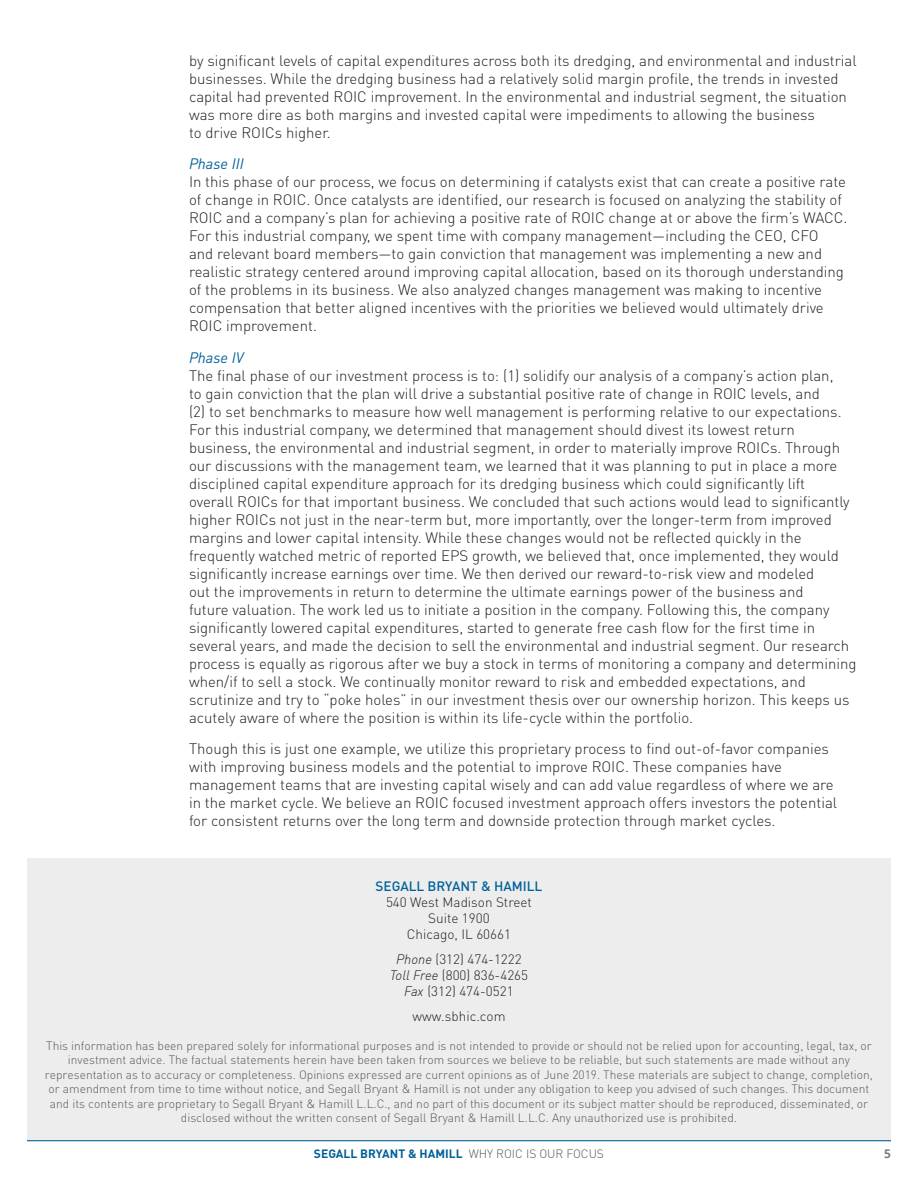
<style>
.page{position:relative;width:918px;height:1188px;background:#fff}
.page>*{position:absolute;margin:0;border:0;box-sizing:border-box;transform-origin:0 0}
.t1{font:300 15px/18px "DIN Pro";color:#231f20}
.t2{font:300 13.5px/16.2px "DIN Pro";color:#231f20;text-align:center}
.t3{font:300 12px/14.4px "DIN Pro";color:#54575a;text-align:center}
.t4{font:700 12px "DIN Pro";color:#006198}
.t5{font:700 12px "Open Sans";color:#7d8082}
.s1{font-family:"DIN";font-weight:400;font-style:italic;color:#006198}
.s2{font-weight:500;color:#006198}
.s3{font-family:"DIN";font-style:italic}
.s4{font-weight:300;color:#54575a}
</style>
<div class="page">
<hr style="left:27px;top:1140px;width:864px;height:1px;background:#006198">
<div style="left:27px;top:859px;width:864px;height:281px;background:#eeedee"></div>
<p class="t1" style="left:189px;top:51px;width:669px">by significant levels of capital expenditures across both its dredging, and environmental and industrial businesses. While the dredging business had a relatively solid margin profile, the trends in invested capital had prevented ROIC improvement. In the environmental and industrial segment, the situation was more dire as both margins and invested capital were impediments to allowing the business<br>to drive ROICs higher.</p>
<p class="t1" style="left:189px;top:154px;width:660px"><span class="s1">Phase III<br></span>In this phase of our process, we focus on determining if catalysts exist that can create a positive rate of change in ROIC. Once catalysts are identified, our research is focused on analyzing the stability of ROIC and a company’s plan for achieving a positive rate of ROIC change at or above the firm’s WACC.<br>For this industrial company, we spent time with company management—including the CEO, CFO<br>and relevant board members—to gain conviction that management was implementing a new and realistic strategy centered around improving capital allocation, based on its thorough understanding of the problems in its business. We also analyzed changes management was making to incentive compensation that better aligned incentives with the priorities we believed would ultimately drive ROIC improvement.</p>
<p class="t1" style="left:189px;top:348px;width:669px"><span class="s1">Phase IV<br></span>The final phase of our investment process is to: (1) solidify our analysis of a company’s action plan,<br>to gain conviction that the plan will drive a substantial positive rate of change in ROIC levels, and<br>(2) to set benchmarks to measure how well management is performing relative to our expectations.<br>For this industrial company, we determined that management should divest its lowest return business, the environmental and industrial segment, in order to materially improve ROICs. Through our discussions with the management team, we learned that it was planning to put in place a more disciplined capital expenditure approach for its dredging business which could significantly lift<br>overall ROICs for that important business. We concluded that such actions would lead to significantly higher ROICs not just in the near-term but, more importantly, over the longer-term from improved margins and lower capital intensity. While these changes would not be reflected quickly in the frequently watched metric of reported EPS growth, we believed that, once implemented, they would significantly increase earnings over time. We then derived our reward-to-risk view and modeled<br>out the improvements in return to determine the ultimate earnings power of the business and<br>future valuation. The work led us to initiate a position in the company. Following this, the company significantly lowered capital expenditures, started to generate free cash flow for the first time in several years, and made the decision to sell the environmental and industrial segment. Our research process is equally as rigorous after we buy a stock in terms of monitoring a company and determining when/if to sell a stock. We continually monitor reward to risk and embedded expectations, and scrutinize and try to “poke holes” in our investment thesis over our ownership horizon. This keeps us acutely aware of where the position is within its life-cycle within the portfolio.</p>
<p class="t1" style="left:189px;top:739px;width:650px">Though this is just one example, we utilize this proprietary process to find out-of-favor companies with improving business models and the potential to improve ROIC. These companies have management teams that are investing capital wisely and can add value regardless of where we are in the market cycle. We believe an ROIC focused investment approach offers investors the potential for consistent returns over the long term and downside protection through market cycles.</p>
<p class="t2" style="left:376px;top:877px;width:168px"><span class="s2">SEGALL BRYANT &amp; HAMILL<br></span>540 West Madison Street<br>Suite 1900<br>Chicago, IL 60661</p>
<p class="t2" style="left:390px;top:950px;width:140px"><span class="s3">Phone</span> (312) 474-1222<br><span class="s3">Toll Free</span> (800) 836-4265<br><span class="s3">Fax</span> (312) 474-0521</p>
<p class="t2" style="left:412px;top:1008px;width:95px">www.sbhic.com</p>
<p class="t3" style="left:45px;top:1038px;width:830px">This information has been prepared solely for informational purposes and is not intended to provide or should not be relied upon for accounting, legal, tax, or investment advice. The factual statements herein have been taken from sources we believe to be reliable, but such statements are made without any representation as to accuracy or completeness. Opinions expressed are current opinions as of June 2019. These materials are subject to change, completion, or amendment from time to time without notice, and Segall Bryant &amp; Hamill is not under any obligation to keep you advised of such changes. This document and its contents are proprietary to Segall Bryant &amp; Hamill L.L.C., and no part of this document or its subject matter should be reproduced, disseminated, or disclosed without the written consent of Segall Bryant &amp; Hamill L.L.C. Any unauthorized use is prohibited.</p>
<p class="t4" style="left:314px;top:1146px;width:292px">SEGALL BRYANT &amp; HAMILL <span class="s4">WHY ROIC IS OUR FOCUS</span></p>
<p class="t5" style="left:884px;top:1145px;width:8px">5</p>
</div>
